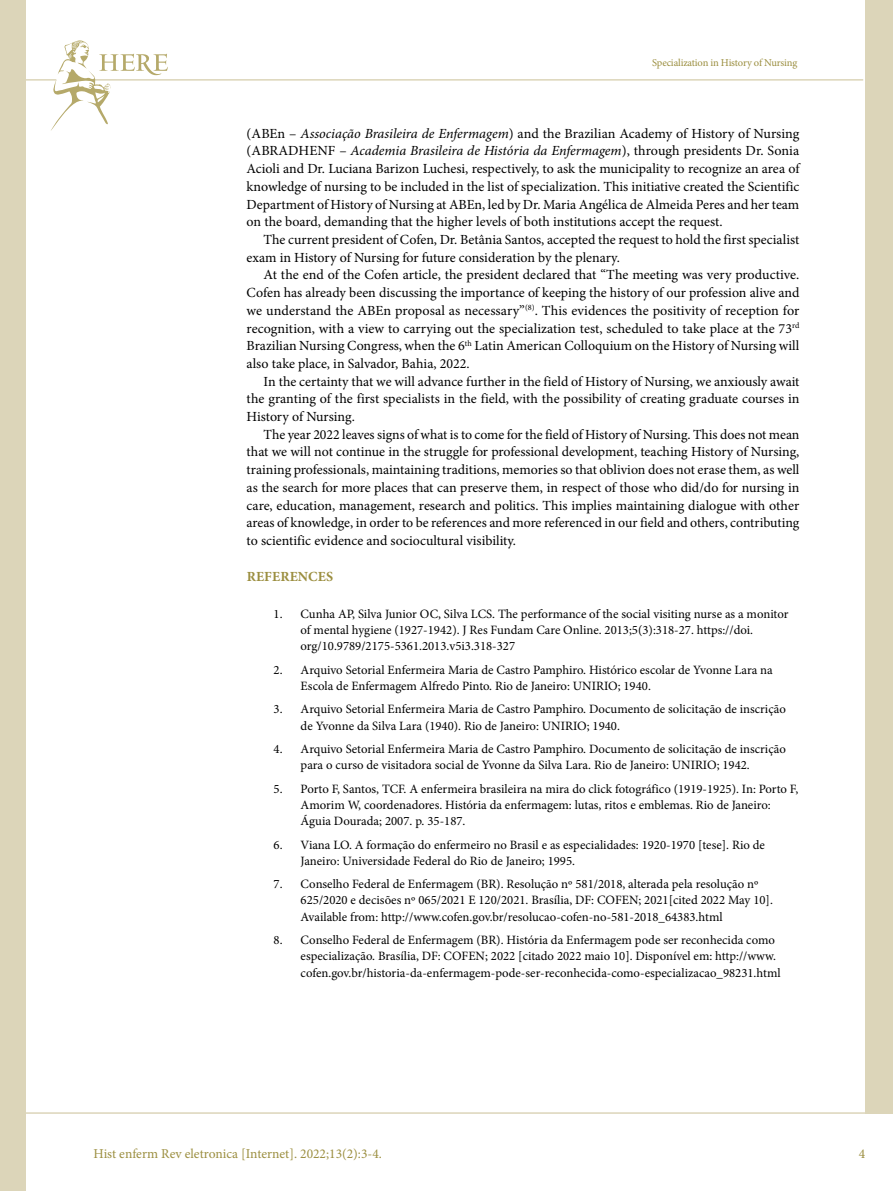
<style>
.page{position:relative;width:893px;height:1191px;background:#fff}
.page>*{position:absolute;margin:0;border:0;box-sizing:border-box;transform-origin:0 0}
.t1{font:13.95px/17.7px "Minion Pro";color:#000;text-align:justify}
.t2{font:700 13.95px "Minion Pro";letter-spacing:.01em;color:#9b8e3f}
.t3{font:13.5px "Minion Pro";color:#9b8e3f}
.t4{font:12.75px/16.2px "Minion Pro";color:#000}
.t5{font:10.5px "Minion Pro";letter-spacing:-.015em;color:#9b8e3f}
.s1{font-style:italic}
</style>
<div class="page">
<hr style="left:0;top:1112px;width:893px;height:1px;background:#dcd5b9">
<hr style="left:0;top:79px;width:863px;height:2px;background:#dcd5b9">
<div style="left:865px;top:0;width:28px;height:1113px;background:#dcd5b9"></div>
<div style="left:0;top:0;width:26px;height:1191px;background:#dcd5b9"></div>
<svg style="left:50px;top:40px;width:118px;height:91px"></svg>
<p class="t5" style="left:652px;top:56px;width:147px">Specialization in History of Nursing</p>
<p class="t1" style="left:247px;top:124px;width:554px">(ABEn – <span class="s1">Associação Brasileira de Enfermagem</span>) and the Brazilian Academy of History of Nursing (ABRADHENF – <span class="s1">Academia Brasileira de História da Enfermagem</span>), through presidents Dr. Sonia Acioli and Dr. Luciana Barizon Luchesi, respectively, to ask the municipality to recognize an area of knowledge of nursing to be included in the list of specialization. This initiative created the Scientific Department of History of Nursing at ABEn, led by Dr. Maria Angélica de Almeida Peres and her team on the board, demanding that the higher levels of both institutions accept the request.</p>
<p class="t1" style="left:247px;top:231px;width:554px;text-indent:17px">The current president of Cofen, Dr. Betânia Santos, accepted the request to hold the first specialist exam in History of Nursing for future consideration by the plenary.</p>
<p class="t1" style="left:247px;top:266px;width:554px;text-indent:17px">At the end of the Cofen article, the president declared that “The meeting was very productive.<br>Cofen has already been discussing the importance of keeping the history of our profession alive and we understand the ABEn proposal as necessary”<sup>(8)</sup>. This evidences the positivity of reception for recognition, with a view to carrying out the specialization test, scheduled to take place at the 73<sup>rd </sup>Brazilian Nursing Congress, when the 6<sup>th</sup> Latin American Colloquium on the History of Nursing will also take place, in Salvador, Bahia, 2022.</p>
<p class="t1" style="left:247px;top:372px;width:554px;text-indent:17px">In the certainty that we will advance further in the field of History of Nursing, we anxiously await the granting of the first specialists in the field, with the possibility of creating graduate courses in History of Nursing.</p>
<p class="t1" style="left:247px;top:425px;width:554px;text-indent:17px">The year 2022 leaves signs of what is to come for the field of History of Nursing. This does not mean that we will not continue in the struggle for professional development, teaching History of Nursing, training professionals, maintaining traditions, memories so that oblivion does not erase them, as well as the search for more places that can preserve them, in respect of those who did/do for nursing in care, education, management, research and politics. This implies maintaining dialogue with other areas of knowledge, in order to be references and more referenced in our field and others, contributing to scientific evidence and sociocultural visibility.</p>
<p class="t2" style="left:247px;top:566px;width:88px">REFERENCES</p>
<p class="t4" style="left:301px;top:606px;width:489px;text-indent:-27px">1. Cunha AP, Silva Junior OC, Silva LCS. The performance of the social visiting nurse as a monitor of mental hygiene (1927-1942). J Res Fundam Care Online. 2013;5(3):318-27. https://doi. org/10.9789/2175-5361.2013.v5i3.318-327</p>
<p class="t4" style="left:301px;top:661px;width:474px;text-indent:-27px">2. Arquivo Setorial Enfermeira Maria de Castro Pamphiro. Histórico escolar de Yvonne Lara na<br>Escola de Enfermagem Alfredo Pinto. Rio de Janeiro: UNIRIO; 1940.</p>
<p class="t4" style="left:301px;top:701px;width:487px;text-indent:-27px">3. Arquivo Setorial Enfermeira Maria de Castro Pamphiro. Documento de solicitação de inscrição de Yvonne da Silva Lara (1940). Rio de Janeiro: UNIRIO; 1940.</p>
<p class="t4" style="left:301px;top:741px;width:487px;text-indent:-27px">4. Arquivo Setorial Enfermeira Maria de Castro Pamphiro. Documento de solicitação de inscrição para o curso de visitadora social de Yvonne da Silva Lara. Rio de Janeiro: UNIRIO; 1942.</p>
<p class="t4" style="left:301px;top:780px;width:499px;text-indent:-27px">5. Porto F, Santos, TCF. A enfermeira brasileira na mira do click fotográfico (1919-1925). In: Porto F,<br>Amorim W, coordenadores. História da enfermagem: lutas, ritos e emblemas. Rio de Janeiro:<br>Águia Dourada; 2007. p. 35-187.</p>
<p class="t4" style="left:301px;top:836px;width:466px;text-indent:-27px">6. Viana LO. A formação do enfermeiro no Brasil e as especialidades: 1920-1970 [tese]. Rio de<br>Janeiro: Universidade Federal do Rio de Janeiro; 1995.</p>
<p class="t4" style="left:301px;top:876px;width:474px;text-indent:-27px">7. Conselho Federal de Enfermagem (BR). Resolução nº 581/2018, alterada pela resolução nº<br>625/2020 e decisões nº 065/2021 E 120/2021. Brasília, DF: COFEN; 2021[cited 2022 May 10].<br>Available from: http://www.cofen.gov.br/resolucao-cofen-no-581-2018_64383.html</p>
<p class="t4" style="left:301px;top:932px;width:482px;text-indent:-27px">8. Conselho Federal de Enfermagem (BR). História da Enfermagem pode ser reconhecida como especialização. Brasília, DF: COFEN; 2022 [citado 2022 maio 10]. Disponível em: http://www. cofen.gov.br/historia-da-enfermagem-pode-ser-reconhecida-como-especializacao_98231.html</p>
<p class="t3" style="left:94px;top:1144px;width:290px">Hist enferm Rev eletronica [Internet]. 2022;13(2):3-4.</p>
<p class="t3" style="left:859px;top:1144px;width:8px">4</p>
</div>
